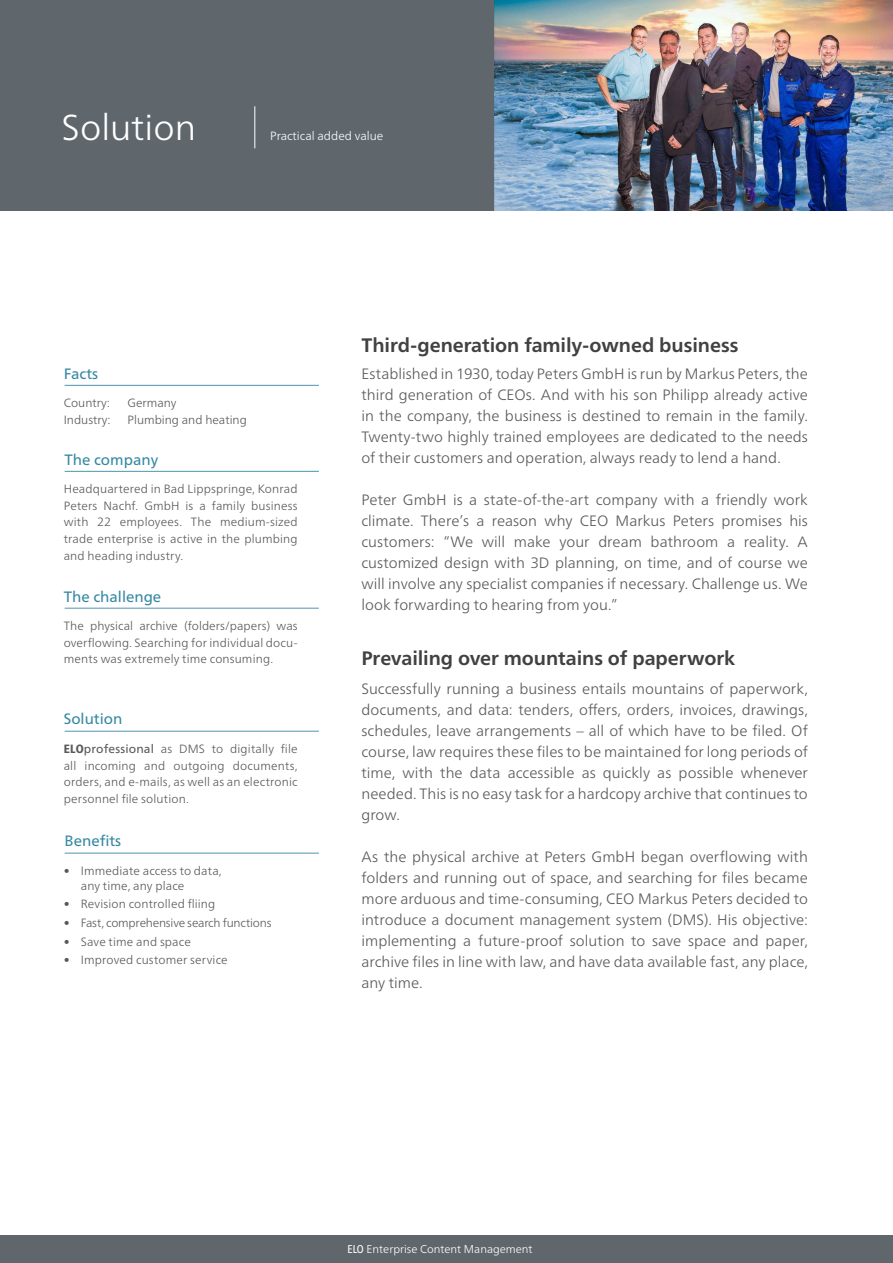
<style>
.page{position:relative;width:893px;height:1263px;background:#fff}
.page>*{position:absolute;margin:0;border:0;box-sizing:border-box;transform-origin:0 0}
.t1{font:300 36px "Frutiger Neue LTW1 G";color:#fff}
.t2{font:700 19.5px "Frutiger Neue LTW1 G";letter-spacing:-.005em;color:#414042}
.t3{font:300 15px/21px "Frutiger Neue LTW1 G";color:#58595b;text-align:justify}
.t4{font:15px "Frutiger Neue LTW1 G";color:#3689a3}
.t5{font:300 12px/16.5px "Frutiger Neue LTW1 G";letter-spacing:.01em;color:#58595b;text-align:justify}
.t6{font:300 12px "Frutiger Neue LTW1 G";letter-spacing:-.02em;color:#58595b}
.t7{font:300 12px "Frutiger Neue LTW1 G";color:#fff}
.t8{font:300 11.25px "Frutiger Neue LTW1 G";color:#fff}
.s1{font-weight:800;font-stretch:condensed}
.s2{font-weight:400}
.s3{font-weight:400;font-stretch:condensed}
</style>
<div class="page">
<div style="left:0;top:0;width:496px;height:210px;background:#5f676d"></div>
<div style="left:0;top:1236px;width:893px;height:27px;background:#5f676d"></div>
<hr style="left:254px;top:106px;width:1px;height:42px;background:#fff">
<hr style="left:65px;top:385px;width:254px;height:1px;background:#4e95ae">
<hr style="left:65px;top:471px;width:254px;height:1px;background:#4e95ae">
<hr style="left:65px;top:608px;width:254px;height:1px;background:#4e95ae">
<hr style="left:65px;top:731px;width:254px;height:1px;background:#4e95ae">
<hr style="left:65px;top:853px;width:254px;height:1px;background:#4e95ae">
<img style="left:495px;top:0;width:398px;height:210px">
<h1 class="t1" style="left:62px;top:105px;width:136px">Solution</h1>
<p class="t7" style="left:270px;top:128px;width:115px">Practical added value</p>
<p class="t4" style="left:64px;top:365px;width:36px">Facts</p>
<p class="t5" style="left:64px;top:395px;width:48px">Country:</p>
<p class="t5" style="left:128px;top:395px;width:51px">Germany</p>
<p class="t5" style="left:64px;top:411px;width:48px">Industry:</p>
<p class="t5" style="left:128px;top:411px;width:121px">Plumbing and heating</p>
<p class="t4" style="left:65px;top:451px;width:95px">The company</p>
<p class="t5" style="left:64px;top:481px;width:235px">Headquartered in Bad Lippspringe, Konrad Peters Nachf. GmbH is a family business with 22 employees. The medium-sized trade enterprise is active in the plumbing and heading industry.</p>
<p class="t4" style="left:64px;top:588px;width:99px">The challenge</p>
<p class="t5" style="left:64px;top:618px;width:235px">The physical archive (folders/papers) was overflowing. Searching for individual docu&shy;ments was extremely time consuming.</p>
<p class="t4" style="left:64px;top:710px;width:60px">Solution</p>
<p class="t5" style="left:64px;top:741px;width:235px"><span class="s1">ELO</span><span class="s2">professional</span> as DMS to digitally file all incoming and outgoing documents, orders, and e-mails, as well as an electronic personnel file solution.</p>
<p class="t4" style="left:65px;top:832px;width:58px">Benefits</p>
<p class="t5" style="left:81px;top:864px;width:142px;line-height:14.4px;text-indent:-17px">• Immediate access to data, any time, any place</p>
<p class="t5" style="left:64px;top:896px;width:153px">• Revision controlled fliing</p>
<p class="t6" style="left:64px;top:915px;width:209px">• Fast, comprehensive search functions</p>
<p class="t5" style="left:64px;top:933px;width:129px">• Save time and space</p>
<p class="t5" style="left:64px;top:952px;width:165px">• Improved customer service</p>
<h2 class="t2" style="left:361px;top:333px;width:379px">Third-generation family-owned business</h2>
<p class="t3" style="left:361px;top:363px;width:448px">Established in 1930, today Peters GmbH is run by Markus Peters, the third generation of CEOs. And with his son Philipp already active in the company, the business is destined to remain in the family.<br>Twenty-two highly trained employees are dedicated to the needs of their customers and operation, always ready to lend a hand.</p>
<p class="t3" style="left:361px;top:489px;width:448px">Peter GmbH is a state-of-the-art company with a friendly work climate. There’s a reason why CEO Markus Peters promises his customers: “We will make your dream bathroom a reality. A customized design with 3D planning, on time, and of course we will involve any specialist companies if necessary. Challenge us. We look forwarding to hearing from you.”</p>
<h2 class="t2" style="left:361px;top:646px;width:375px">Prevailing over mountains of paperwork</h2>
<p class="t3" style="left:361px;top:678px;width:448px">Successfully running a business entails mountains of paperwork, documents, and data: tenders, offers, orders, invoices, drawings, schedules, leave arrangements – all of which have to be filed. Of course, law requires these files to be maintained for long periods of time, with the data accessible as quickly as possible whenever needed. This is no easy task for a hardcopy archive that continues to grow.</p>
<p class="t3" style="left:361px;top:846px;width:448px">As the physical archive at Peters GmbH began overflowing with folders and running out of space, and searching for files became more arduous and time-consuming, CEO Markus Peters decided to introduce a document management system (DMS). His objective: implementing a future-proof solution to save space and paper, archive files in line with law, and have data available fast, any place, any time.</p>
<p class="t8" style="left:347px;top:1242px;width:187px"><span class="s3">ELO</span> Enterprise Content Management</p>
</div>
